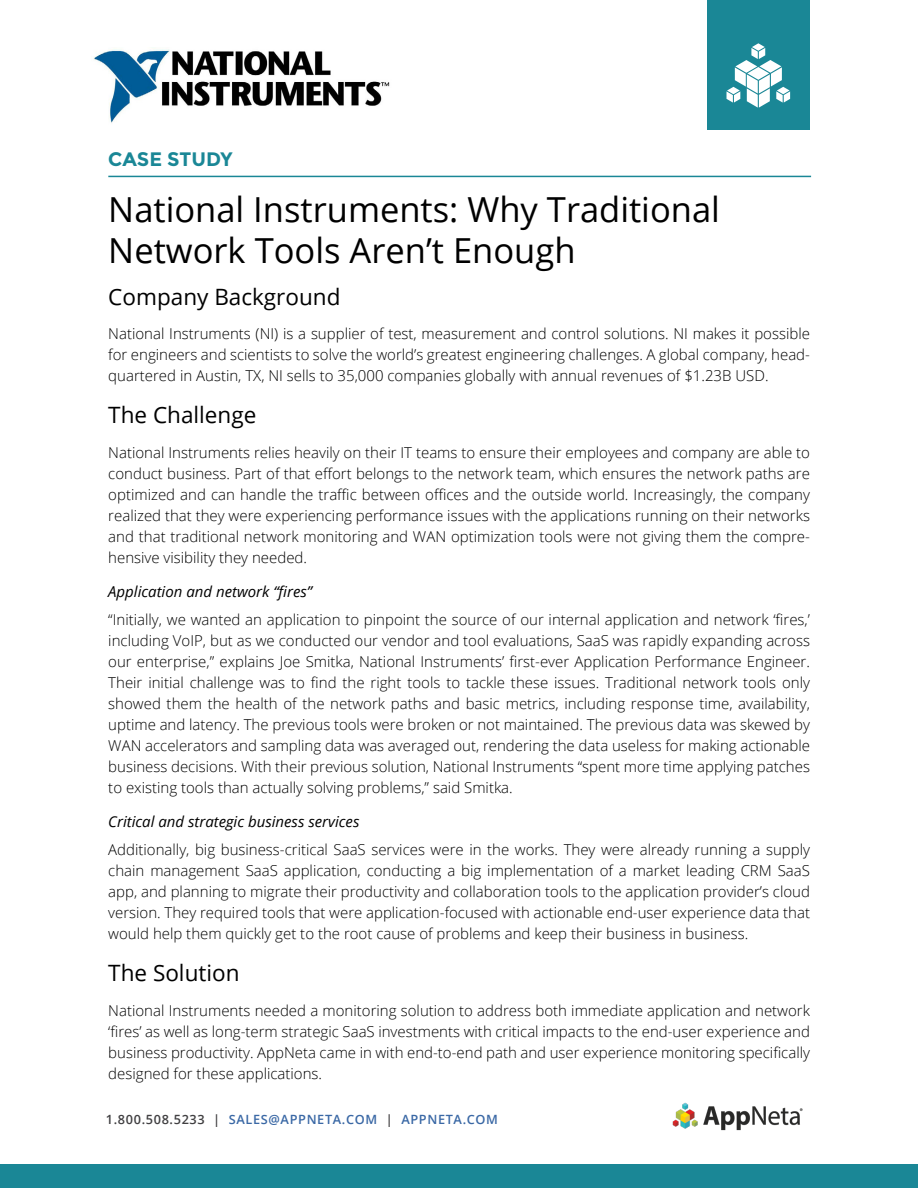
<style>
.page{position:relative;width:918px;height:1188px;background:#fff}
.page>*{position:absolute;margin:0;border:0;box-sizing:border-box;transform-origin:0 0}
.t1{font:34.5px/40.5px "Open Sans";color:#000}
.t2{font:22.5px "Open Sans";color:#000}
.t3{font:700 19.5px "Montserrat";letter-spacing:-.005em;color:#1a8796}
.t4{font:300 15px/21px "Open Sans";color:#000;text-align:justify}
.t5{font:italic 15px "Open Sans";color:#000}
.t6{font:600 12.75px "Open Sans";letter-spacing:.05em;color:#3a68a5}
.s1{color:#414042}
</style>
<div class="page">
<div style="left:0;top:1164px;width:918px;height:24px;background:#1a8796"></div>
<img style="left:672px;top:1102px;width:131px;height:29px">
<hr style="left:108px;top:176px;width:703px;height:1px;background:#1a8796">
<div style="left:708px;top:0;width:102px;height:130px;background:#1a8796"></div>
<svg style="left:727px;top:43px;width:63px;height:65px"></svg>
<img style="left:93px;top:49px;width:297px;height:74px">
<h3 class="t3" style="left:108px;top:148px;width:126px">CASE STUDY</h3>
<h1 class="t1" style="left:108px;top:188px;width:613px">National Instruments: Why Traditional<br>Network Tools Aren’t Enough</h1>
<h2 class="t2" style="left:108px;top:281px;width:234px">Company Background</h2>
<p class="t4" style="left:108px;top:323px;width:703px">National Instruments (NI) is a supplier of test, measurement and control solutions. NI makes it possible for engineers and scientists to solve the world’s greatest engineering challenges. A global company, head&shy;quartered in Austin, TX, NI sells to 35,000 companies globally with annual revenues of $1.23B USD.</p>
<h2 class="t2" style="left:108px;top:400px;width:150px">The Challenge</h2>
<p class="t4" style="left:108px;top:441px;width:703px">National Instruments relies heavily on their IT teams to ensure their employees and company are able to conduct business. Part of that effort belongs to the network team, which ensures the network paths are optimized and can handle the traffic between offices and the outside world. Increasingly, the company realized that they were experiencing performance issues with the applications running on their networks and that traditional network monitoring and WAN optimization tools were not giving them the compre&shy;hensive visibility they needed.</p>
<p class="t5" style="left:108px;top:581px;width:205px">Application and network “fires”</p>
<p class="t4" style="left:108px;top:609px;width:703px">“Initially, we wanted an application to pinpoint the source of our internal application and network ‘fires,’ including VoIP, but as we conducted our vendor and tool evaluations, SaaS was rapidly expanding across our enterprise,” explains Joe Smitka, National Instruments’ first-ever Application Performance Engineer.<br>Their initial challenge was to find the right tools to tackle these issues. Traditional network tools only showed them the health of the network paths and basic metrics, including response time, availability, uptime and latency. The previous tools were broken or not maintained. The previous data was skewed by WAN accelerators and sampling data was averaged out, rendering the data useless for making actionable business decisions. With their previous solution, National Instruments “spent more time applying patches to existing tools than actually solving problems,” said Smitka.</p>
<p class="t5" style="left:108px;top:812px;width:253px">Critical and strategic business services</p>
<p class="t4" style="left:108px;top:839px;width:703px">Additionally, big business-critical SaaS services were in the works. They were already running a supply chain management SaaS application, conducting a big implementation of a market leading CRM SaaS app, and planning to migrate their productivity and collaboration tools to the application provider’s cloud version. They required tools that were application-focused with actionable end-user experience data that would help them quickly get to the root cause of problems and keep their business in business.</p>
<h2 class="t2" style="left:108px;top:958px;width:133px">The Solution</h2>
<p class="t4" style="left:108px;top:999px;width:703px">National Instruments needed a monitoring solution to address both immediate application and network ‘fires’ as well as long-term strategic SaaS investments with critical impacts to the end-user experience and business productivity. AppNeta came in with end-to-end path and user experience monitoring specifically designed for these applications.</p>
<p class="t6" style="left:106px;top:1111px;width:394px"><span class="s1">1.800.508.5233 |</span> SALES@APPNETA.COM <span class="s1">|</span> APPNETA.COM</p>
</div>
